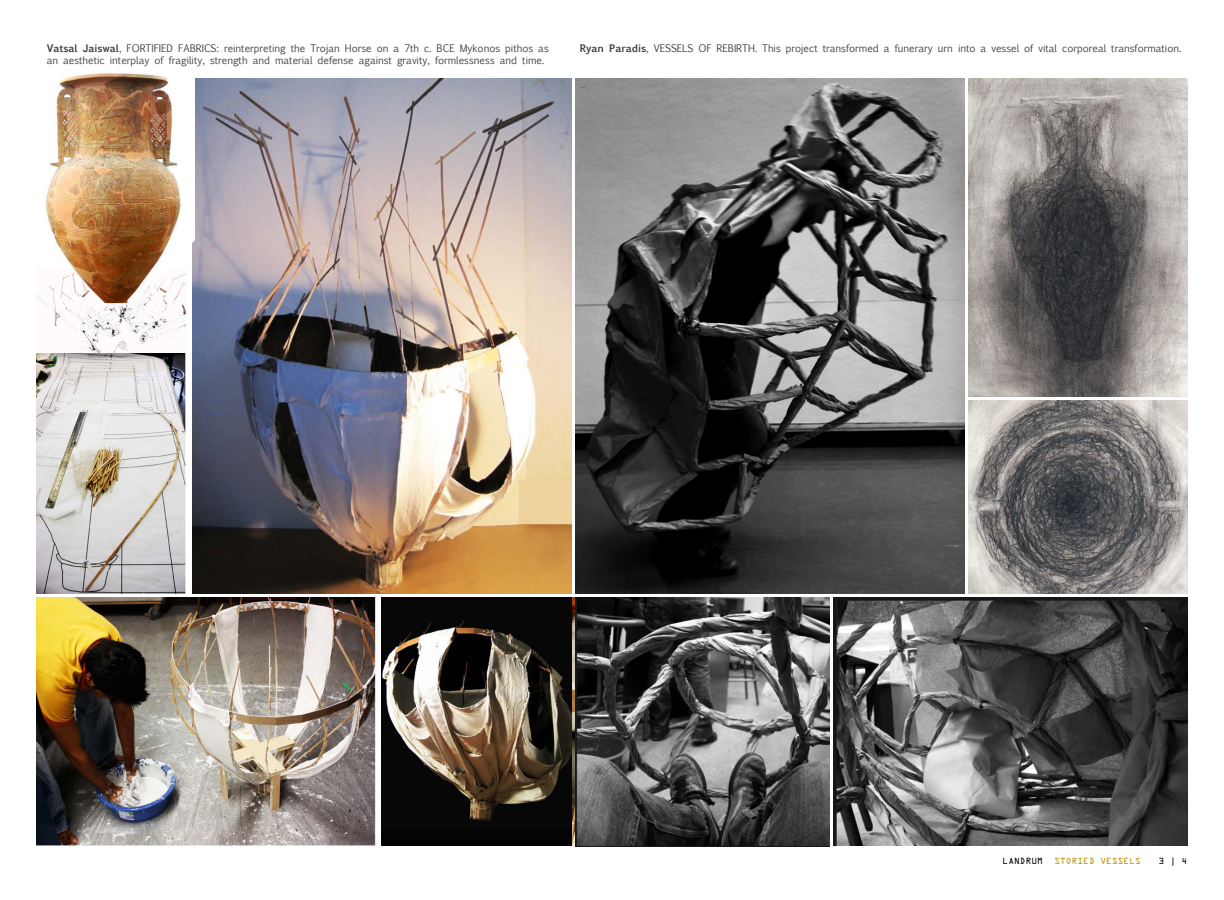
<style>
.page{position:relative;width:1224px;height:900px;background:#fff}
.page>*{position:absolute;margin:0;border:0;box-sizing:border-box;transform-origin:0 0}
.t1{font:10px/12px "Euphemia UCAS";color:#3e3e3f}
.t2{font:8px "OCRA Std";color:#bb8f06}
.t3{font:8px "OCRA Std";color:#000}
.s1{font-weight:700}
</style>
<div class="page">
<img style="left:192px;top:78px;width:380px;height:516px">
<img style="left:36px;top:598px;width:540px;height:248px">
<img style="left:36px;top:294px;width:149px;height:300px">
<img style="left:576px;top:598px;width:254px;height:248px">
<img style="left:834px;top:598px;width:354px;height:247px">
<img style="left:576px;top:78px;width:389px;height:516px">
<img style="left:969px;top:78px;width:219px;height:318px">
<img style="left:969px;top:400px;width:219px;height:194px">
<img style="left:382px;top:598px;width:190px;height:247px">
<img style="left:42px;top:73px;width:153px;height:230px">
<p class="t1" style="left:47px;top:43px;width:504px"><span class="s1">Vatsal Jaiswal</span>, FORTIFIED FABRICS: reinterpreting the Trojan Horse on a 7th c. BCE Mykonos pithos as an aesthetic interplay of fragility, strength and material defense against gravity, formlessness and time.</p>
<p class="t1" style="left:580px;top:43px;width:603px"><span class="s1">Ryan Paradis</span>, VESSELS OF REBIRTH. This project transformed a funerary urn into a vessel of vital corporeal transformation.</p>
<p class="t3" style="left:1003px;top:857px;width:42px">LANDRUM</p>
<p class="t2" style="left:1054px;top:857px;width:88px">STORIED VESSELS</p>
<p class="t3" style="left:1158px;top:857px;width:30px">3 | 4</p>
</div>
